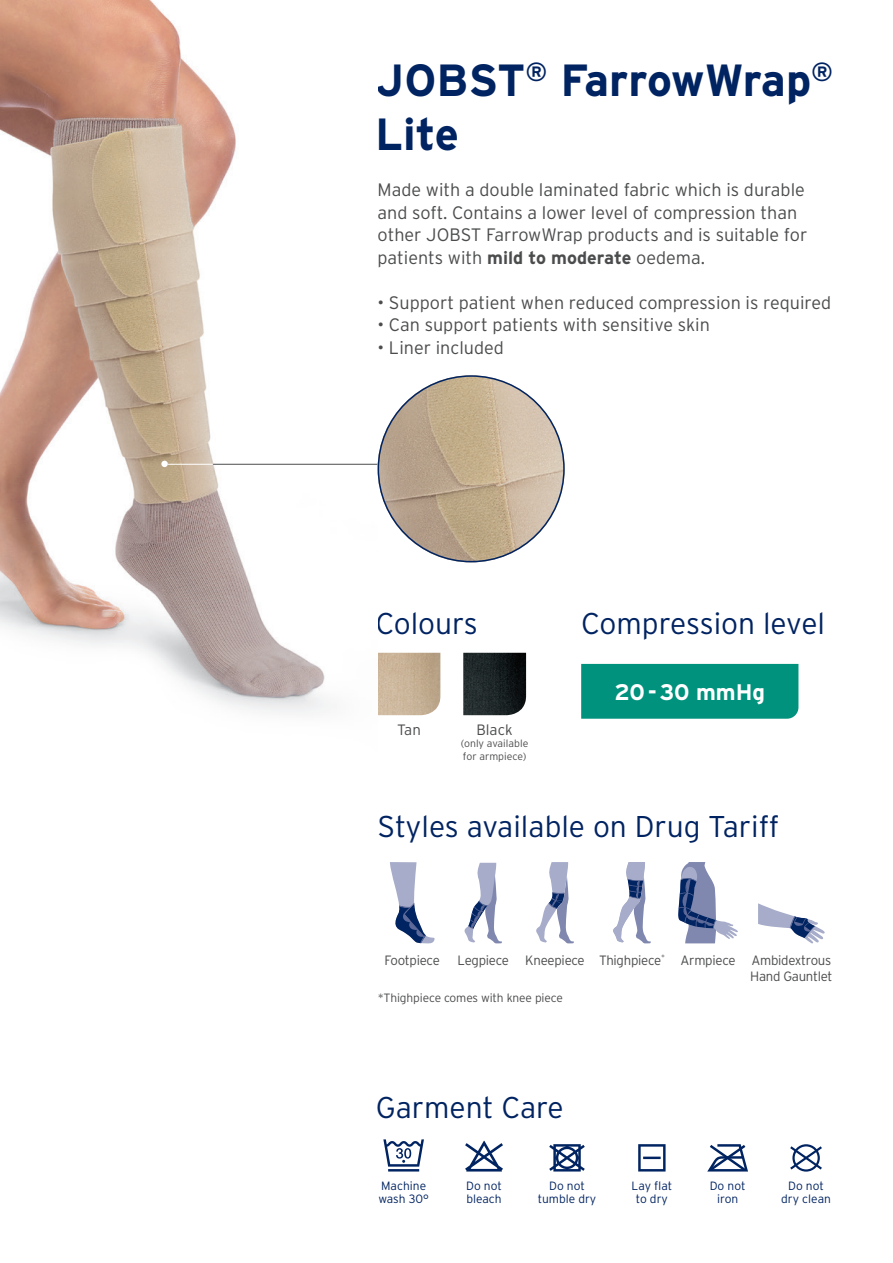
<style>
.page{position:relative;width:893px;height:1263px;background:#fff}
.page>*{position:absolute;margin:0;border:0;box-sizing:border-box;transform-origin:0 0}
.t1{font:700 45px/54px "Interstate";color:#002361}
.t2{font:300 30px "Interstate";color:#002361}
.t3{font:700 22.5px "Interstate";color:#fff}
.t4{font:300 18px/22.5px "Interstate";color:#4b4c4d}
.t5{font:300 15px "Interstate";color:#4b4c4d}
.t6{font:300 13.5px/16.2px "Interstate";letter-spacing:-.02em;color:#4b4c4d}
.t7{font:300 12px/13.5px "Interstate";color:#002361;text-align:center}
.t8{font:300 12px "Interstate";letter-spacing:-.01em;color:#4b4c4d}
.t9{font:300 10.5px/12.6px "Interstate";color:#4b4c4d}
.t10{font:300 7.8px "Interstate";color:#4b4c4d}
.s1{font-weight:700}
</style>
<div class="page">
<img style="left:378px;top:653px;width:62px;height:62px">
<div style="left:581px;top:664px;width:217px;height:55px;background:#00927d"></div>
<img style="left:463px;top:653px;width:63px;height:62px">
<svg style="left:678px;top:862px;width:60px;height:81px"></svg>
<svg style="left:536px;top:862px;width:38px;height:81px"></svg>
<svg style="left:464px;top:863px;width:38px;height:80px"></svg>
<svg style="left:613px;top:862px;width:38px;height:81px"></svg>
<svg style="left:758px;top:903px;width:67px;height:40px"></svg>
<svg style="left:549px;top:1144px;width:36px;height:27px"></svg>
<svg style="left:638px;top:1144px;width:28px;height:27px"></svg>
<svg style="left:707px;top:1144px;width:41px;height:27px"></svg>
<svg style="left:790px;top:1144px;width:32px;height:27px"></svg>
<svg style="left:383px;top:1139px;width:41px;height:32px"></svg>
<svg style="left:465px;top:1141px;width:38px;height:30px"></svg>
<svg style="left:390px;top:862px;width:45px;height:81px"></svg>
<img style="left:0;top:0;width:378px;height:714px">
<img style="left:378px;top:375px;width:187px;height:187px;border-radius:94px">
<hr style="left:168px;top:464px;width:45px;height:1px;background:#fff">
<div style="left:161px;top:461px;width:7px;height:6px;background:#fff;border-radius:50%"></div>
<hr style="left:213px;top:464px;width:164px;height:1px;background:#4b4c4d">
<p class="t1" style="left:375px;top:53px;width:460px">JOBST<sup>®</sup> FarrowWrap<sup>®<br></sup>Lite</p>
<p class="t4" style="left:378px;top:178px;width:431px">Made with a double laminated fabric which is durable and soft. Contains a lower level of compression than other JOBST FarrowWrap products and is suitable for patients with <span class="s1">mild to moderate</span> oedema.</p>
<p class="t4" style="left:378px;top:291px;width:455px">• Support patient when reduced compression is required</p>
<p class="t4" style="left:378px;top:313px;width:334px">• Can support patients with sensitive skin</p>
<p class="t4" style="left:378px;top:336px;width:128px">• Liner included</p>
<p class="t2" style="left:375px;top:606px;width:104px">Colours</p>
<p class="t5" style="left:397px;top:721px;width:25px">Tan</p>
<p class="t5" style="left:477px;top:721px;width:38px">Black</p>
<p class="t9" style="left:461px;top:737px;width:69px">(only available for armpiece)</p>
<p class="t2" style="left:581px;top:606px;width:245px">Compression level</p>
<p class="t3" style="left:615px;top:679px;width:152px">20-30 mmHg</p>
<p class="t2" style="left:378px;top:809px;width:403px">Styles available on Drug Tariff</p>
<p class="t6" style="left:385px;top:952px;width:57px">Footpiece</p>
<p class="t10" style="left:661px;top:953px;width:5px">*</p>
<p class="t6" style="left:750px;top:952px;width:84px">Ambidextrous<br>Hand Gauntlet</p>
<p class="t6" style="left:457px;top:952px;width:53px">Legpiece</p>
<p class="t6" style="left:525px;top:952px;width:61px">Kneepiece</p>
<p class="t6" style="left:599px;top:952px;width:64px">Thighpiece</p>
<p class="t6" style="left:680px;top:952px;width:57px">Armpiece</p>
<p class="t8" style="left:378px;top:991px;width:187px">*Thighpiece comes with knee piece</p>
<p class="t2" style="left:376px;top:1091px;width:189px">Garment Care</p>
<p class="t7" style="left:381px;top:1178px;width:46px">Machine</p>
<p class="t7" style="left:378px;top:1192px;width:52px">wash 30°</p>
<p class="t7" style="left:466px;top:1178px;width:37px">Do not</p>
<p class="t7" style="left:466px;top:1192px;width:37px">bleach</p>
<p class="t7" style="left:549px;top:1178px;width:37px">Do not</p>
<p class="t7" style="left:538px;top:1192px;width:60px">tumble dry</p>
<p class="t7" style="left:631px;top:1178px;width:42px">Lay flat to dry</p>
<p class="t7" style="left:710px;top:1178px;width:37px">Do not iron</p>
<p class="t7" style="left:788px;top:1178px;width:37px">Do not</p>
<p class="t7" style="left:781px;top:1192px;width:51px">dry clean</p>
</div>
